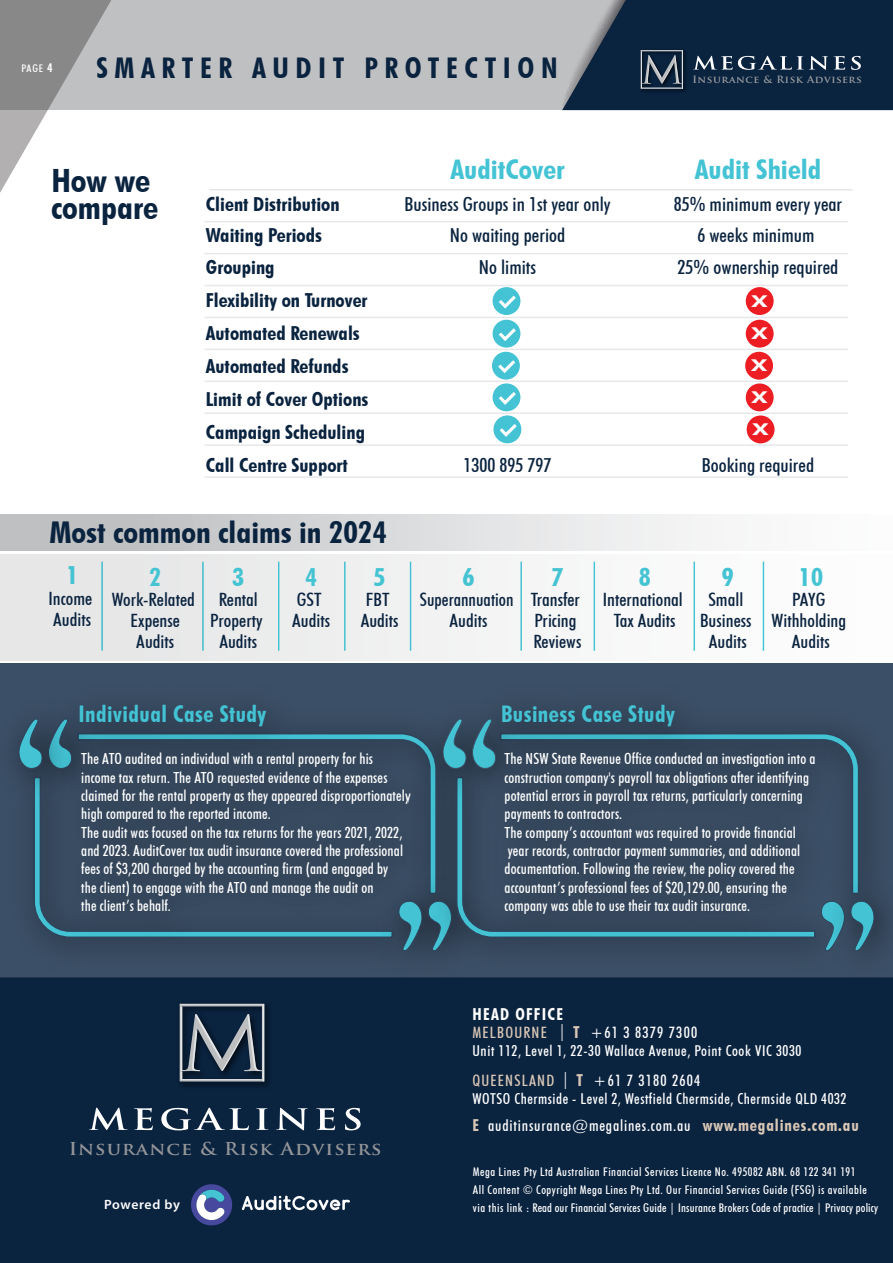
<style>
.page{position:relative;width:893px;height:1263px;background:#fff}
.page>*{position:absolute;margin:0;border:0;box-sizing:border-box;transform-origin:0 0}
.t1{font:700 condensed 32.1px/27.5px "Futura BT";color:#0a233f;scale:1.1 1}
.t2{font:700 condensed 30px "Futura BT";color:#0a233f;scale:1.1 1}
.t3{font:700 condensed 28.5px "Futura BT";letter-spacing:.22em;color:#0a233f;scale:1.05 1}
.t4{font:700 condensed 27px "Futura BT";color:#43c3d4;scale:1.1 1}
.t5{font:700 condensed 24.9px "Futura BT";color:#44c3d3;scale:1.1 1}
.t6{font:600 24px/32.1px "Myriad Pro";color:#fff;text-align:justify;scale:1.42 1}
.t7{font:700 condensed 22.95px "Futura BT";letter-spacing:.02em;color:#43c3d4}
.t8{font:700 condensed 19.35px/32.7px "Futura BT";color:#0a233f;scale:1.07 1}
.t9{font:500 condensed 19.35px/31.5px "Futura BT";color:#0a233f;text-align:center;scale:1.07 1}
.t10{font:500 condensed 18.3px/21px "Futura BT";color:#0a233f;text-align:center;scale:1.07 1}
.t11{font:500 condensed 18.3px/21px "Futura BT";color:#0a233f;text-align:center}
.t12{font:700 17.4px "Trajan Pro";letter-spacing:.06em;color:#939598;scale:1.1 1}
.t13{font:700 condensed 16.5px "Futura BT";letter-spacing:.075em;color:#fff}
.t14{font:500 condensed 15.75px "Futura BT";letter-spacing:.05em;color:#fff}
.t15{font:500 condensed 15.75px "Futura BT";letter-spacing:.075em;color:#fff}
.t16{font:500 condensed 15.3px/18.3px "Futura BT";letter-spacing:.01em;color:#fff}
.t17{font:500 condensed 15px "Futura BT";letter-spacing:.035em;color:#fff}
.t18{font:600 13.5px "Myriad Pro";letter-spacing:.04em;color:#fff}
.t19{font:500 condensed 12px/18px "Futura BT";letter-spacing:.04em;color:#fff}
.t20{font:500 condensed 10.5px "Futura BT";color:#fff;scale:1.09 1}
.t21{font:700 9.75px "Trajan Pro";letter-spacing:.055em;color:#9d9fa2;scale:1.07 1}
.s1{font-weight:700;font-size:12px}
.s2{color:#d9c7b6}
.s3{font-weight:300;font-size:23.55px}
.s4{font-weight:700;font-size:16.5px;color:#d9c7b6}
</style>
<div class="page">
<div style="left:0;top:555px;width:893px;height:105px;background:#f2f2f3"></div>
<div style="left:0;top:514px;width:893px;height:36px;background:linear-gradient(to right,#b9babc,#fff)"></div>
<hr style="left:101px;top:562px;width:2px;height:89px;background:#43c3d4">
<hr style="left:202px;top:562px;width:2px;height:89px;background:#43c3d4">
<hr style="left:278px;top:562px;width:1px;height:89px;background:#43c3d4">
<hr style="left:344px;top:562px;width:2px;height:89px;background:#43c3d4">
<hr style="left:410px;top:562px;width:1px;height:89px;background:#43c3d4">
<hr style="left:520px;top:562px;width:2px;height:89px;background:#43c3d4">
<hr style="left:594px;top:562px;width:1px;height:89px;background:#43c3d4">
<hr style="left:694px;top:562px;width:1px;height:89px;background:#43c3d4">
<hr style="left:763px;top:562px;width:1px;height:89px;background:#43c3d4">
<div style="left:0;top:663px;width:893px;height:318px;background:#3b4f66"></div>
<div style="left:0;top:0;width:724px;height:110px;background:#bfc0c2"></div>
<svg style="left:0;top:0;width:111px;height:193px"></svg>
<svg style="left:562px;top:0;width:331px;height:111px;background:#223850"></svg>
<div style="left:0;top:981px;width:893px;height:282px;background:#0a233f"></div>
<svg style="left:89px;top:1107px;width:39px;height:23px"></svg>
<svg style="left:134px;top:1108px;width:19px;height:22px"></svg>
<svg style="left:161px;top:1107px;width:88px;height:23px"></svg>
<svg style="left:256px;top:1108px;width:12px;height:22px"></svg>
<svg style="left:276px;top:1108px;width:32px;height:22px"></svg>
<svg style="left:316px;top:1108px;width:19px;height:22px"></svg>
<svg style="left:345px;top:1108px;width:16px;height:22px"></svg>
<img style="left:174px;top:998px;width:101px;height:94px">
<svg style="left:180px;top:1004px;width:84px;height:77px;background:#425163"></svg>
<svg style="left:242px;top:1195px;width:108px;height:16px"></svg>
<svg style="left:191px;top:1184px;width:41px;height:41px"></svg>
<hr style="left:209px;top:189px;width:643px;height:1px;background:#e6e7e8">
<svg style="left:492px;top:287px;width:29px;height:156px"></svg>
<div style="left:746px;top:287px;width:28px;height:28px;background:#ed1d24;border-radius:50%"></div>
<div style="left:746px;top:320px;width:28px;height:28px;background:#ed1d24;border-radius:50%"></div>
<div style="left:745px;top:352px;width:28px;height:28px;background:#ed1d24;border-radius:50%"></div>
<div style="left:746px;top:383px;width:28px;height:28px;background:#ed1d24;border-radius:50%"></div>
<div style="left:747px;top:415px;width:27px;height:28px;background:#ed1d24;border-radius:50%"></div>
<hr style="left:205px;top:221px;width:643px;height:1px;background:#e6e7e8">
<hr style="left:205px;top:253px;width:643px;height:1px;background:#e6e7e8">
<hr style="left:205px;top:285px;width:643px;height:1px;background:#e6e7e8">
<hr style="left:205px;top:317px;width:643px;height:1px;background:#e6e7e8">
<hr style="left:205px;top:349px;width:643px;height:1px;background:#e6e7e8">
<hr style="left:205px;top:381px;width:643px;height:1px;background:#e6e7e8">
<hr style="left:205px;top:412px;width:643px;height:2px;background:#e6e7e8">
<hr style="left:205px;top:444px;width:643px;height:2px;background:#e6e7e8">
<hr style="left:205px;top:476px;width:643px;height:2px;background:#e6e7e8">
<svg style="left:33px;top:813px;width:14px;height:126px"></svg>
<img style="left:364px;top:959px;width:132px;height:35px">
<img style="left:5px;top:711px;width:42px;height:102px">
<svg style="left:18px;top:718px;width:26px;height:51px"></svg>
<img style="left:44px;top:699px;width:251px;height:71px">
<div style="left:47px;top:717px;width:374px;height:242px;background:#35475b"></div>
<img style="left:421px;top:812px;width:394px;height:169px">
<svg style="left:455px;top:812px;width:15px;height:127px"></svg>
<img style="left:815px;top:912px;width:78px;height:82px">
<img style="left:408px;top:714px;width:62px;height:98px">
<svg style="left:442px;top:718px;width:25px;height:51px"></svg>
<div style="left:467px;top:710px;width:210px;height:60px;background:#35465b"></div>
<img style="left:470px;top:717px;width:414px;height:242px">
<p class="t20" style="left:21px;top:62px;width:30px">PAGE <span class="s1">4</span></p>
<h3 class="t3" style="left:96px;top:50px;width:441px">SMARTER AUDIT PROTECTION</h3>
<h1 class="t1" style="left:51px;top:166px;width:99px">How we compare</h1>
<p class="t8" style="left:206px;top:187px;width:154px">Client Distribution<br>Waiting Periods<br>Grouping<br>Flexibility on Turnover<br>Automated Renewals<br>Automated Refunds<br>Limit of Cover Options<br>Campaign Scheduling<br>Call Centre Support</p>
<h3 class="t4" style="left:450px;top:153px;width:105px">AuditCover</h3>
<p class="t9" style="left:404px;top:188px;width:194px">Business Groups in 1st year only<br>No waiting period<br>No limits</p>
<p class="t9" style="left:464px;top:449px;width:84px">1300 895 797</p>
<p class="t21" style="left:693px;top:74px;width:160px">Insurance &amp; Risk Advisers</p>
<h3 class="t4" style="left:695px;top:153px;width:116px">Audit Shield</h3>
<p class="t9" style="left:674px;top:188px;width:159px">85% minimum every year<br>6 weeks minimum<br>25% ownership required</p>
<h3 class="t6" style="left:751px;top:282px;width:14px">x x x x x</h3>
<p class="t9" style="left:702px;top:449px;width:107px">Booking required</p>
<h2 class="t2" style="left:50px;top:514px;width:308px">Most common claims in 2024</h2>
<h3 class="t5" style="left:232px;top:561px;width:12px">3</h3>
<p class="t10" style="left:210px;top:589px;width:50px">Rental<br>Property<br>Audits</p>
<h3 class="t5" style="left:66px;top:560px;width:12px">1</h3>
<p class="t10" style="left:48px;top:588px;width:42px;text-align:left">Income<br>Audits</p>
<h3 class="t5" style="left:149px;top:561px;width:12px">2</h3>
<p class="t10" style="left:112px;top:589px;width:79px">Work-Related<br>Expense<br>Audits</p>
<h3 class="t5" style="left:305px;top:561px;width:12px">4</h3>
<p class="t10" style="left:292px;top:589px;width:37px;text-align:left">GST<br>Audits</p>
<h3 class="t5" style="left:374px;top:561px;width:12px">5</h3>
<p class="t10" style="left:361px;top:589px;width:37px;text-align:left">FBT<br>Audits</p>
<h3 class="t5" style="left:462px;top:561px;width:12px">6</h3>
<p class="t11" style="left:420px;top:589px;width:95px">Superannuation<br>Audits</p>
<h3 class="t5" style="left:551px;top:561px;width:12px">7</h3>
<p class="t10" style="left:531px;top:589px;width:49px;text-align:left">Transfer<br>Pricing<br>Reviews</p>
<h3 class="t5" style="left:639px;top:561px;width:12px">8</h3>
<p class="t10" style="left:603px;top:589px;width:76px">International<br>Tax Audits</p>
<h3 class="t5" style="left:722px;top:561px;width:12px">9</h3>
<p class="t10" style="left:700px;top:589px;width:50px">Small<br>Business<br>Audits</p>
<h3 class="t5" style="left:798px;top:561px;width:24px">10</h3>
<p class="t10" style="left:771px;top:589px;width:71px">PAYG<br>Withholding<br>Audits</p>
<h3 class="t7" style="left:78px;top:700px;width:189px">Individual Case Study</h3>
<p class="t16" style="left:81px;top:749px;width:330px">The ATO audited an individual with a rental property for his income tax return. The ATO requested evidence of the expenses claimed for the rental property as they appeared disproportionately high compared to the reported income.<br>The audit was focused on the tax returns for the years 2021, 2022, and 2023. AuditCover tax audit insurance covered the professional fees of $3,200 charged by the accounting firm (and engaged by<br>the client) to engage with the ATO and manage the audit on<br>the client’s behalf.</p>
<h3 class="t7" style="left:501px;top:700px;width:175px">Business Case Study</h3>
<p class="t16" style="left:505px;top:749px;width:312px">The NSW State Revenue Office conducted an investigation into a construction company's payroll tax obligations after identifying potential errors in payroll tax returns, particularly concerning payments to contractors.<br>The company’s accountant was required to provide financial year records, contractor payment summaries, and additional documentation. Following the review, the policy covered the accountant’s professional fees of $20,129.00, ensuring the company was able to use their tax audit insurance.</p>
<p class="t12" style="left:69px;top:1138px;width:286px">Insurance &amp; Risk Advisers</p>
<p class="t18" style="left:104px;top:1196px;width:77px">Powered by</p>
<p class="t13" style="left:472px;top:1004px;width:92px">HEAD OFFICE</p>
<p class="t15" style="left:472px;top:1023px;width:226px"><span class="s2">MELBOURNE</span> <span class="s3">I</span> <span class="s4">T</span> +61 3 8379 7300</p>
<p class="t17" style="left:472px;top:1041px;width:330px">Unit 112, Level 1, 22-30 Wallace Avenue, Point Cook VIC 3030</p>
<p class="t15" style="left:472px;top:1071px;width:229px"><span class="s2">QUEENSLAND</span> <span class="s3">I</span> <span class="s4">T</span> +61 7 3180 2604</p>
<p class="t17" style="left:472px;top:1089px;width:375px">WOTSO Chermside - Level 2, Westfield Chermside, Chermside QLD 4032</p>
<p class="t14" style="left:472px;top:1116px;width:388px"><span class="s4">E</span> auditinsurance@megalines.com.au <span class="s4">www.megalines.com.au</span></p>
<p class="t19" style="left:473px;top:1163px;width:407px">Mega Lines Pty Ltd Australian Financial Services Licence No. 495082 ABN. 68 122 341 191<br>All Content © Copyright Mega Lines Pty Ltd. Our Financial Services Guide (FSG) is available via this link : Read our Financial Services Guide | Insurance Brokers Code of practice | Privacy policy</p>
</div>
